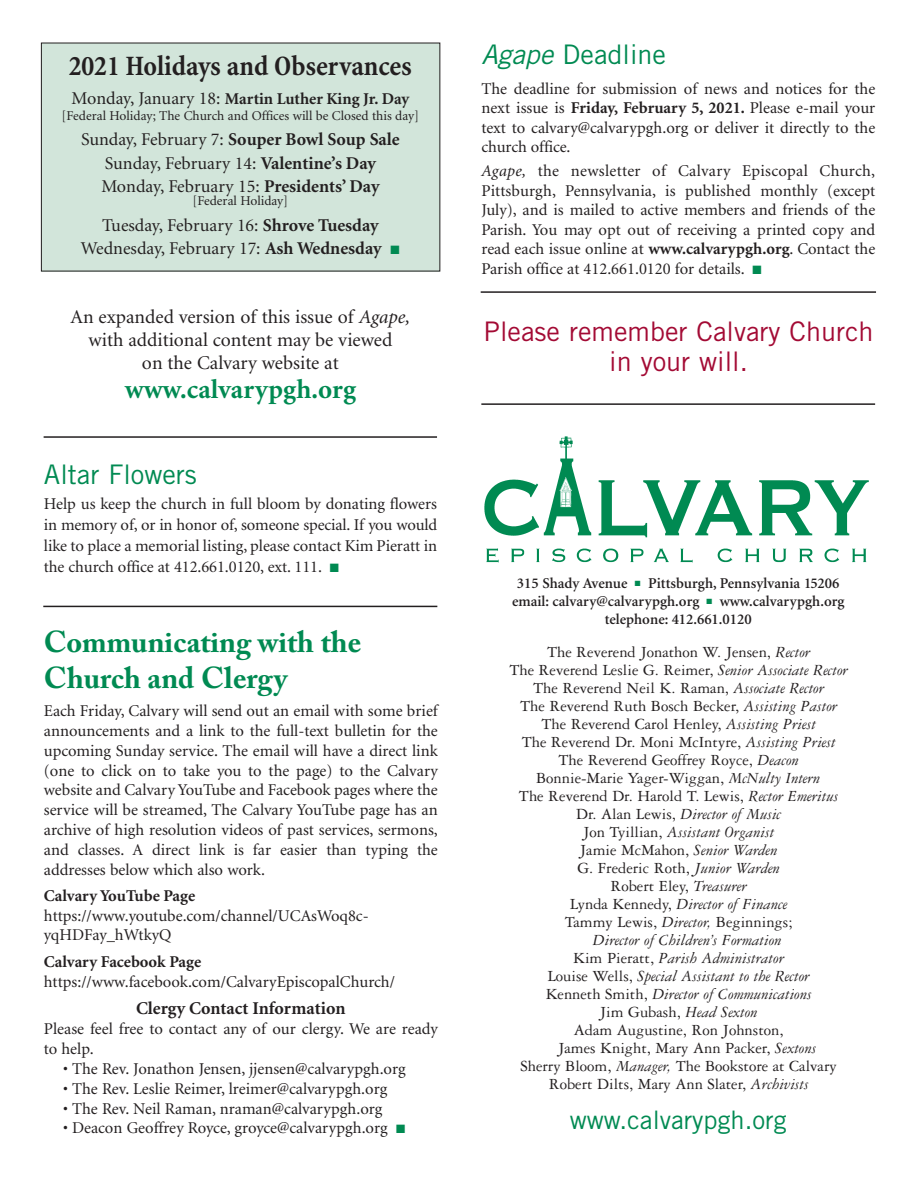
<style>
.page{position:relative;width:918px;height:1188px;background:#fff}
.page>*{position:absolute;margin:0;border:0;box-sizing:border-box;transform-origin:0 0}
.t1{font:700 30px/36px "Adobe Caslon Pro";color:#008a52}
.t2{font:700 condensed 28.5px "Minion";color:#231f20}
.t3{font:27px/30px "Trade Gothic";color:#a30a34;text-align:center}
.t4{font:27px "Trade Gothic";color:#008a52}
.t5{font:700 27px "Minion";color:#008a52}
.t6{font:25.5px "Trade Gothic";color:#008a52}
.t7{font:19.5px/23.4px "Minion";color:#231f20;text-align:center}
.t8{font:18px/23.2px "Minion";color:#231f20;text-align:center}
.t9{font:700 18px "Minion";color:#231f20}
.t10{font:16.5px/19.8px "Minion";color:#231f20;text-align:justify}
.t11{font:16.5px "Garamond Three";color:#231f20}
.t12{font:italic 16.5px "Garamond Three";color:#231f20}
.t13{font:700 16.5px "Minion";color:#231f20}
.t14{font:600 15px/18px "Minion";color:#231f20;text-align:center}
.t15{font:13.5px "Minion";color:#231f20}
.s1{font-weight:400;font-size:18px}
.s2{font-weight:700}
.s3{color:#008a52}
.s4{font-style:italic}
.s5{font-style:normal}
</style>
<div class="page">
<div style="left:41px;top:43px;width:399px;height:228px;background:#d2e5da"></div>
<img style="left:484px;top:436px;width:385px;height:127px">
<hr style="left:481px;top:291px;width:395px;height:2px;background:#231f20">
<hr style="left:481px;top:403px;width:394px;height:2px;background:#231f20">
<hr style="left:44px;top:436px;width:393px;height:2px;background:#231f20">
<hr style="left:43px;top:606px;width:394px;height:1px;background:#231f20">
<h2 class="t2" style="left:69px;top:54px;width:345px">2021 Holidays and Observances</h2>
<p class="t13" style="left:71px;top:93px;width:339px"><span class="s1">Monday, January 18:</span> Martin Luther King Jr. Day</p>
<p class="t15" style="left:62px;top:110px;width:359px">[Federal Holiday; The Church and Offices will be Closed this day]</p>
<p class="t8" style="left:81px;top:129px;width:320px">Sunday, February 7: <span class="s2">Souper Bowl Soup Sale<br></span>Sunday, February 14: <span class="s2">Valentine’s Day<br></span>Monday, February 15: <span class="s2">Presidents’ Day</span></p>
<p class="t15" style="left:193px;top:196px;width:97px">[Federal Holiday]</p>
<p class="t8" style="left:81px;top:215px;width:320px">Tuesday, February 16: <span class="s2">Shrove Tuesday<br></span>Wednesday, February 17: <span class="s2">Ash Wednesday</span> <span class="s3">■</span></p>
<p class="t7" style="left:71px;top:306px;width:341px">An expanded version of this issue of <span class="s4">Agape, </span>with additional content may be viewed<br>on the Calvary website at</p>
<h3 class="t5" style="left:125px;top:379px;width:233px">www.calvarypgh.org</h3>
<h3 class="t4" style="left:44px;top:464px;width:155px">Altar Flowers</h3>
<p class="t10" style="left:44px;top:495px;width:395px;line-height:21px">Help us keep the church in full bloom by donating flowers in memory of, or in honor of, someone special. If you would like to place a memorial listing, please contact Kim Pieratt in the church office at 412.661.0120, ext. 111. <span class="s3">■</span></p>
<h1 class="t1" style="left:44px;top:627px;width:319px">Communicating with the<br>Church and Clergy</h1>
<p class="t10" style="left:44px;top:702px;width:396px">Each Friday, Calvary will send out an email with some brief announcements and a link to the full-text bulletin for the upcoming Sunday service. The email will have a direct link (one to click on to take you to the page) to the Calvary website and Calvary YouTube and Facebook pages where the service will be streamed, The Calvary YouTube page has an archive of high resolution videos of past services, sermons, and classes. A direct link is far easier than typing the addresses below which also work.</p>
<p class="t13" style="left:44px;top:889px;width:153px">Calvary YouTube Page</p>
<p class="t10" style="left:44px;top:907px;width:326px">https://www.youtube.com/channel/UCAsWoq8c&shy;yqHDFay_hWtkyQ</p>
<p class="t13" style="left:44px;top:955px;width:159px">Calvary Facebook Page</p>
<p class="t10" style="left:44px;top:973px;width:353px">https://www.facebook.com/CalvaryEpiscopalChurch/</p>
<p class="t9" style="left:136px;top:1001px;width:211px">Clergy Contact Information</p>
<p class="t10" style="left:44px;top:1021px;width:395px">Please feel free to contact any of our clergy. We are ready to help.</p>
<p class="t10" style="left:63px;top:1060px;width:344px">• The Rev. Jonathon Jensen, jjensen@calvarypgh.org</p>
<p class="t10" style="left:63px;top:1080px;width:326px">• The Rev. Leslie Reimer, lreimer@calvarypgh.org</p>
<p class="t10" style="left:63px;top:1100px;width:321px">• The Rev. Neil Raman, nraman@calvarypgh.org</p>
<p class="t10" style="left:63px;top:1120px;width:344px">• Deacon Geoffrey Royce, groyce@calvarypgh.org <span class="s3">■</span></p>
<h3 class="t4" style="left:481px;top:44px;width:186px"><span class="s4">Agape</span> Deadline</h3>
<p class="t10" style="left:481px;top:80px;width:395px">The deadline for submission of news and notices for the next issue is <span class="s2">Friday, February 5, 2021.</span> Please e-mail your text to calvary@calvarypgh.org or deliver it directly to the church office.</p>
<p class="t10" style="left:481px;top:163px;width:395px"><span class="s4">Agape,</span> the newsletter of Calvary Episcopal Church, Pittsburgh, Pennsylvania, is published monthly (except July), and is mailed to active members and friends of the Parish. You may opt out of receiving a printed copy and read each issue online at <span class="s2">www.calvarypgh.org</span>. Contact the Parish office at 412.661.0120 for details. <span class="s3">■</span></p>
<h3 class="t3" style="left:484px;top:319px;width:392px">Please remember Calvary Church in your will.</h3>
<p class="t14" style="left:512px;top:575px;width:334px">315 Shady Avenue <span class="s3">■</span> Pittsburgh, Pennsylvania 15206 email: calvary@calvarypgh.org <span class="s3">■</span> www.calvarypgh.org telephone: 412.661.0120</p>
<p class="t11" style="left:547px;top:647px;width:265px">The Reverend Jonathon W. Jensen, <span class="s4">Rector</span></p>
<p class="t11" style="left:509px;top:665px;width:340px">The Reverend Leslie G. Reimer, <span class="s4">Senior Associate Rector</span></p>
<p class="t11" style="left:533px;top:683px;width:293px">The Reverend Neil K. Raman, <span class="s4">Associate Rector</span></p>
<p class="t11" style="left:520px;top:701px;width:319px">The Reverend Ruth Bosch Becker, <span class="s4">Assisting Pastor</span></p>
<p class="t11" style="left:541px;top:719px;width:276px">The Reverend Carol Henley, <span class="s4">Assisting Priest</span></p>
<p class="t11" style="left:522px;top:737px;width:316px">The Reverend Dr. Moni McIntyre, <span class="s4">Assisting Priest</span></p>
<p class="t11" style="left:559px;top:755px;width:242px">The Reverend Geoffrey Royce, <span class="s4">Deacon</span></p>
<p class="t11" style="left:536px;top:773px;width:285px">Bonnie-Marie Yager-Wiggan, <span class="s4">McNulty Intern</span></p>
<p class="t11" style="left:519px;top:791px;width:321px">The Reverend Dr. Harold T. Lewis, <span class="s4">Rector Emeritus</span></p>
<p class="t12" style="left:576px;top:807px;width:207px"><span class="s5">Dr. Alan Lewis,</span> Director of Music</p>
<p class="t12" style="left:583px;top:825px;width:193px"><span class="s5">Jon Tyillian,</span> Assistant Organist</p>
<p class="t11" style="left:580px;top:845px;width:199px">Jamie McMahon, <span class="s4">Senior Warden</span></p>
<p class="t11" style="left:577px;top:863px;width:204px">G. Frederic Roth, <span class="s4">Junior Warden</span></p>
<p class="t11" style="left:610px;top:881px;width:138px">Robert Eley, <span class="s4">Treasurer</span></p>
<p class="t12" style="left:570px;top:897px;width:219px"><span class="s5">Lynda Kennedy,</span> Director of Finance</p>
<p class="t11" style="left:565px;top:917px;width:229px">Tammy Lewis, <span class="s4">Director,</span> Beginnings;</p>
<p class="t12" style="left:593px;top:933px;width:190px">Director of Children’s Formation</p>
<p class="t12" style="left:573px;top:951px;width:213px"><span class="s5">Kim Pieratt,</span> Parish Administrator</p>
<p class="t12" style="left:548px;top:969px;width:263px"><span class="s5">Louise Wells,</span> Special Assistant to the Rector</p>
<p class="t12" style="left:546px;top:987px;width:267px"><span class="s5">Kenneth Smith,</span> Director of Communications</p>
<p class="t11" style="left:600px;top:1007px;width:159px">Jim Gubash, <span class="s4">Head Sexton</span></p>
<p class="t11" style="left:574px;top:1025px;width:211px">Adam Augustine, Ron Johnston,</p>
<p class="t11" style="left:558px;top:1043px;width:260px">James Knight, Mary Ann Packer, <span class="s4">Sextons</span></p>
<p class="t11" style="left:520px;top:1061px;width:318px">Sherry Bloom, <span class="s4">Manager,</span> The Bookstore at Calvary</p>
<p class="t11" style="left:549px;top:1079px;width:262px">Robert Dilts, Mary Ann Slater, <span class="s4">Archivists</span></p>
<h3 class="t6" style="left:570px;top:1110px;width:218px">www.calvarypgh.org</h3>
</div>
